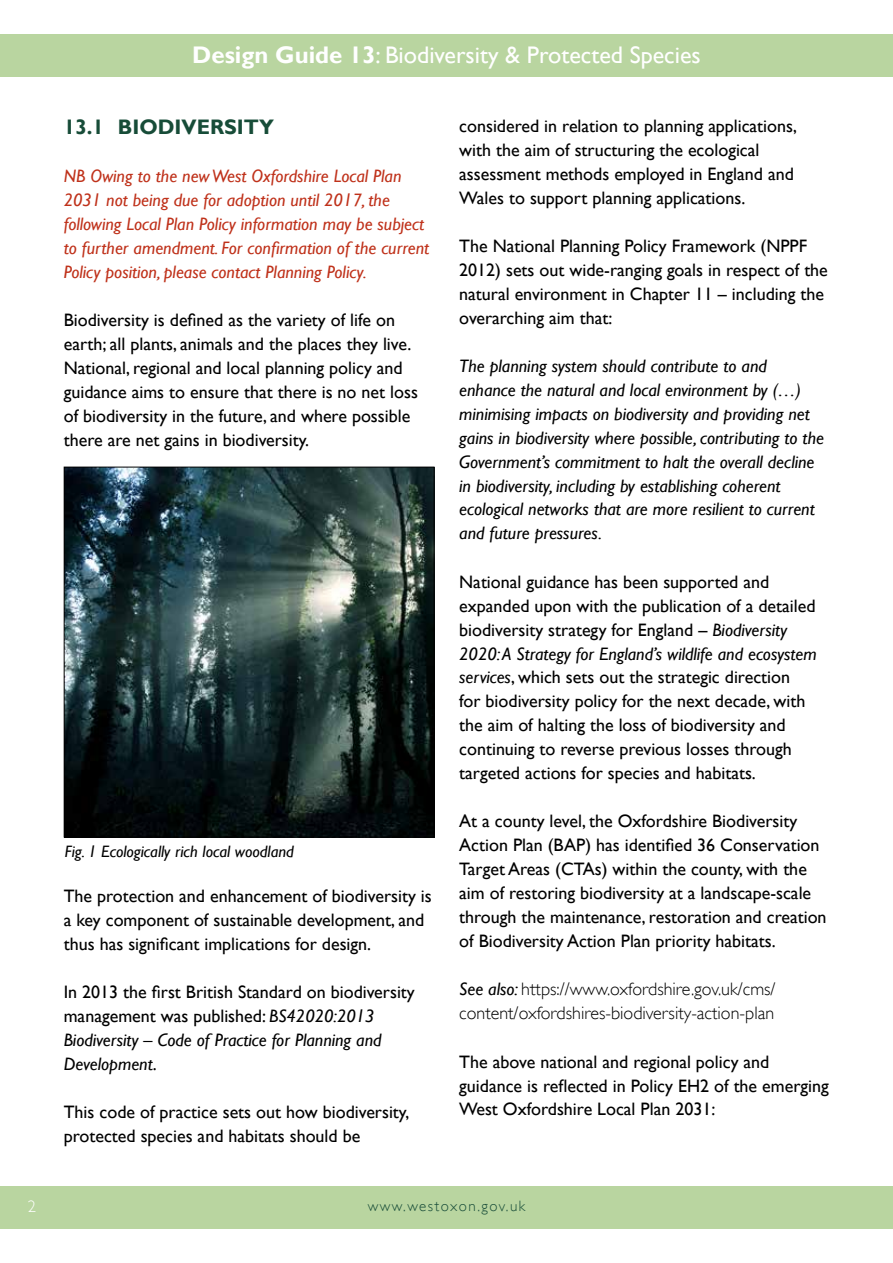
<style>
.page{position:relative;width:893px;height:1263px;background:#fff}
.page>*{position:absolute;margin:0;border:0;box-sizing:border-box;transform-origin:0 0}
.t1{font:24px "Gill Sans";color:#fff}
.t2{font:700 21px "Gill Sans";color:#174c38}
.t3{font:18px/24px "Gill Sans";color:#000}
.t4{font:italic 18px/24px "Gill Sans";color:#000}
.t5{font:italic 18px/24px "Gill Sans";color:#bf311a}
.t6{font:300 18px/24px "Gill Sans";color:#000}
.t7{font:italic 16.5px "Gill Sans";color:#000}
.t8{font:300 16.5px "Gill Sans";color:#fff}
.t9{font:300 15px "Gill Sans";letter-spacing:.1em;color:#174c38}
.s1{font-weight:700}
.s2{font-style:italic}
.s3{font-weight:400;font-style:italic}
</style>
<div class="page">
<div style="left:0;top:1186px;width:893px;height:43px;background:#b9d5a0"></div>
<div style="left:0;top:34px;width:893px;height:43px;background:#b9d5a0"></div>
<img style="left:66px;top:469px;width:366px;height:366px">
<div style="left:64px;top:467px;width:370px;height:370px;border:1px solid #000"></div>
<h1 class="t1" style="left:192px;top:41px;width:510px"><span class="s1">Design Guide 13</span>: Biodiversity &amp; Protected Species</h1>
<p class="t2" style="left:64px;top:114px;width:212px">13.1 BIODIVERSITY</p>
<p class="t5" style="left:64px;top:164px;width:367px">NB Owing to the new West Oxfordshire Local Plan 2031 not being due for adoption until 2017, the following Local Plan Policy information may be subject to further amendment. For confirmation of the current Policy position, please contact Planning Policy.</p>
<p class="t3" style="left:64px;top:308px;width:356px">Biodiversity is defined as the variety of life on earth; all plants, animals and the places they live.<br>National, regional and local planning policy and guidance aims to ensure that there is no net loss of biodiversity in the future, and where possible there are net gains in biodiversity.</p>
<p class="t7" style="left:65px;top:842px;width:230px">Fig. 1 Ecologically rich local woodland</p>
<p class="t3" style="left:64px;top:884px;width:369px">The protection and enhancement of biodiversity is a key component of sustainable development, and thus has significant implications for design.</p>
<p class="t3" style="left:64px;top:980px;width:353px">In 2013 the first British Standard on biodiversity management was published: <span class="s2">BS42020:2013<br>Biodiversity – Code of Practice for Planning and Development</span>.</p>
<p class="t3" style="left:64px;top:1100px;width:347px">This code of practice sets out how biodiversity, protected species and habitats should be</p>
<p class="t3" style="left:459px;top:114px;width:339px">considered in relation to planning applications, with the aim of structuring the ecological assessment methods employed in England and Wales to support planning applications.</p>
<p class="t3" style="left:459px;top:234px;width:370px">The National Planning Policy Framework (NPPF 2012) sets out wide-ranging goals in respect of the natural environment in Chapter 11 – including the overarching aim that:</p>
<p class="t4" style="left:459px;top:354px;width:366px">The planning system should contribute to and enhance the natural and local environment by (…) minimising impacts on biodiversity and providing net gains in biodiversity where possible, contributing to the Government’s commitment to halt the overall decline in biodiversity, including by establishing coherent ecological networks that are more resilient to current and future pressures.</p>
<p class="t3" style="left:459px;top:570px;width:359px">National guidance has been supported and expanded upon with the publication of a detailed biodiversity strategy for England – <span class="s2">Biodiversity 2020: A Strategy for England’s wildlife and ecosystem services</span>, which sets out the strategic direction<br>for biodiversity policy for the next decade, with the aim of halting the loss of biodiversity and continuing to reverse previous losses through targeted actions for species and habitats.</p>
<p class="t3" style="left:459px;top:810px;width:369px">At a county level, the Oxfordshire Biodiversity Action Plan (BAP) has identified 36 Conservation Target Areas (CTAs) within the county, with the aim of restoring biodiversity at a landscape-scale through the maintenance, restoration and creation of Biodiversity Action Plan priority habitats.</p>
<p class="t6" style="left:459px;top:977px;width:318px"><span class="s3">See also:</span> https://www.oxfordshire.gov.uk/cms/ content/oxfordshires-biodiversity-action-plan</p>
<p class="t3" style="left:459px;top:1050px;width:371px">The above national and regional policy and guidance is reflected in Policy EH2 of the emerging<br>West Oxfordshire Local Plan 2031:</p>
<p class="t8" style="left:28px;top:1197px;width:10px">2</p>
<p class="t9" style="left:368px;top:1197px;width:159px">www.westoxon.gov.uk</p>
</div>
